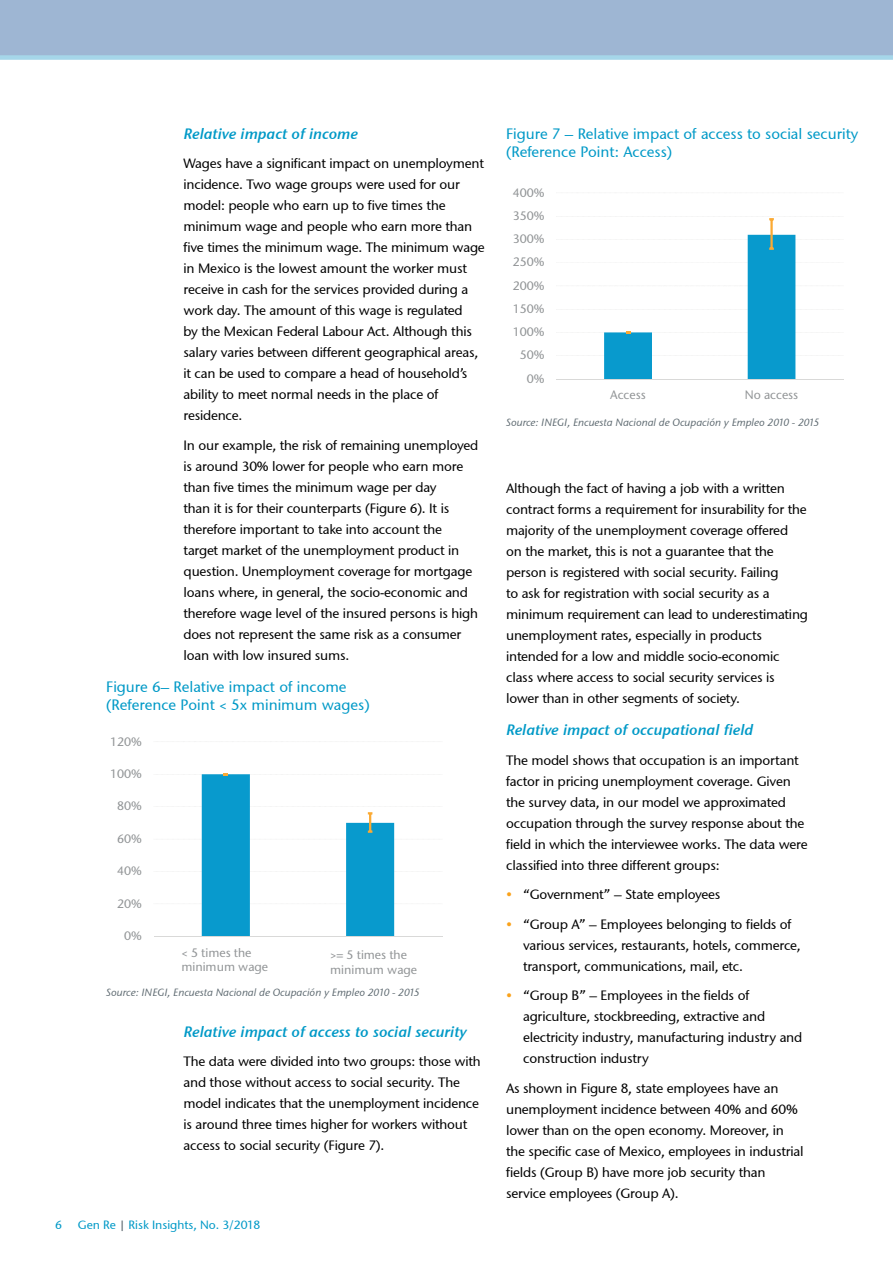
<style>
.page{position:relative;width:893px;height:1263px;background:#fff}
.page>*{position:absolute;margin:0;border:0;box-sizing:border-box;transform-origin:0 0}
.t1{font:15px/18px "Stone Sans GC Re";color:#0099c7}
.t2{font:italic 600 15px "Stone Sans GC Re";color:#0099c7}
.t3{font:13.5px/21px "Stone Sans GC Re";letter-spacing:-.015em;color:#000}
.t4{font:12.3px/14.7px "Stone Sans GC Re";color:#929597}
.t5{font:12px "Stone Sans GC Re";color:#0099c7}
.t6{font:italic 10.5px "Stone Sans GC Re";color:#5d6970}
.s1{color:#5d6970}
.s2{color:#faa21b}
</style>
<div class="page">
<div style="left:0;top:0;width:893px;height:55px;background:#9eb6d3"></div>
<div style="left:0;top:55px;width:893px;height:5px;background:#a5d6e9"></div>
<svg style="left:183px;top:774px;width:230px;height:130px"></svg>
<svg style="left:202px;top:773px;width:192px;height:163px"></svg>
<hr style="left:154px;top:936px;width:288px;height:1px;background:#d9d9d8">
<svg style="left:556px;top:216px;width:283px;height:140px"></svg>
<hr style="left:770px;top:219px;width:3px;height:30px;background:#fbaa34">
<svg style="left:604px;top:235px;width:191px;height:144px"></svg>
<hr style="left:556px;top:379px;width:287px;height:1px;background:#d9d9d8">
<p class="t2" style="left:184px;top:124px;width:176px">Relative impact of income</p>
<p class="t3" style="left:184px;top:153px;width:303px">Wages have a significant impact on unemployment incidence. Two wage groups were used for our model: people who earn up to five times the minimum wage and people who earn more than five times the minimum wage. The minimum wage in Mexico is the lowest amount the worker must receive in cash for the services provided during a work day. The amount of this wage is regulated<br>by the Mexican Federal Labour Act. Although this salary varies between different geographical areas, it can be used to compare a head of household’s ability to meet normal needs in the place of residence.</p>
<p class="t3" style="left:184px;top:434px;width:296px">In our example, the risk of remaining unemployed is around 30% lower for people who earn more than five times the minimum wage per day<br>than it is for their counterparts (Figure 6). It is therefore important to take into account the target market of the unemployment product in question. Unemployment coverage for mortgage loans where, in general, the socio-economic and therefore wage level of the insured persons is high does not represent the same risk as a consumer loan with low insured sums.</p>
<p class="t1" style="left:106px;top:677px;width:265px">Figure 6– Relative impact of income (Reference Point &lt; 5x minimum wages)</p>
<p class="t4" style="left:110px;top:734px;width:33px">120%</p>
<p class="t4" style="left:110px;top:766px;width:33px">100%</p>
<p class="t4" style="left:117px;top:799px;width:26px">80%</p>
<p class="t4" style="left:117px;top:831px;width:26px">60%</p>
<p class="t4" style="left:117px;top:863px;width:26px">40%</p>
<p class="t4" style="left:117px;top:896px;width:26px">20%</p>
<p class="t4" style="left:124px;top:928px;width:19px">0%</p>
<p class="t4" style="left:181px;top:945px;width:88px">&lt; 5 times the minimum wage</p>
<p class="t4" style="left:330px;top:947px;width:89px">&gt;= 5 times the minimum wage</p>
<p class="t6" style="left:106px;top:986px;width:315px">Source: INEGI, Encuesta Nacional de Ocupación y Empleo 2010 - 2015</p>
<p class="t2" style="left:184px;top:1022px;width:285px">Relative impact of access to social security</p>
<p class="t3" style="left:184px;top:1051px;width:299px">The data were divided into two groups: those with and those without access to social security. The model indicates that the unemployment incidence is around three times higher for workers without access to social security (Figure 7).</p>
<p class="t5" style="left:55px;top:1218px;width:8px">6</p>
<p class="t5" style="left:78px;top:1218px;width:184px">Gen Re <span class="s1">|</span> Risk Insights, No. 3/2018</p>
<p class="t1" style="left:506px;top:124px;width:354px">Figure 7 – Relative impact of access to social security (Reference Point: Access)</p>
<p class="t4" style="left:513px;top:185px;width:33px">400%</p>
<p class="t4" style="left:513px;top:208px;width:33px">350%</p>
<p class="t4" style="left:513px;top:231px;width:33px">300%</p>
<p class="t4" style="left:513px;top:255px;width:33px">250%</p>
<p class="t4" style="left:513px;top:278px;width:33px">200%</p>
<p class="t4" style="left:513px;top:301px;width:33px">150%</p>
<p class="t4" style="left:513px;top:324px;width:33px">100%</p>
<p class="t4" style="left:520px;top:348px;width:26px">50%</p>
<p class="t4" style="left:527px;top:371px;width:19px">0%</p>
<p class="t4" style="left:610px;top:388px;width:37px">Access</p>
<p class="t4" style="left:745px;top:388px;width:55px">No access</p>
<p class="t6" style="left:506px;top:416px;width:315px">Source: INEGI, Encuesta Nacional de Ocupación y Empleo 2010 - 2015</p>
<p class="t3" style="left:506px;top:478px;width:303px">Although the fact of having a job with a written contract forms a requirement for insurability for the majority of the unemployment coverage offered<br>on the market, this is not a guarantee that the person is registered with social security. Failing<br>to ask for registration with social security as a minimum requirement can lead to underestimating unemployment rates, especially in products intended for a low and middle socio-economic class where access to social security services is lower than in other segments of society.</p>
<p class="t2" style="left:506px;top:721px;width:249px">Relative impact of occupational field</p>
<p class="t3" style="left:506px;top:749px;width:303px">The model shows that occupation is an important factor in pricing unemployment coverage. Given the survey data, in our model we approximated occupation through the survey response about the field in which the interviewee works. The data were classified into three different groups:</p>
<p class="t3" style="left:506px;top:884px;width:216px"><span class="s2">•</span> “Government” – State employees</p>
<p class="t3" style="left:523px;top:913px;width:279px;text-indent:-17px"><span class="s2">•</span> “Group A” – Employees belonging to fields of various services, restaurants, hotels, commerce, transport, communications, mail, etc.</p>
<p class="t3" style="left:523px;top:985px;width:281px;text-indent:-17px"><span class="s2">•</span> “Group B” – Employees in the fields of agriculture, stockbreeding, extractive and electricity industry, manufacturing industry and construction industry</p>
<p class="t3" style="left:506px;top:1077px;width:299px">As shown in Figure 8, state employees have an unemployment incidence between 40% and 60% lower than on the open economy. Moreover, in the specific case of Mexico, employees in industrial fields (Group B) have more job security than service employees (Group A).</p>
</div>
